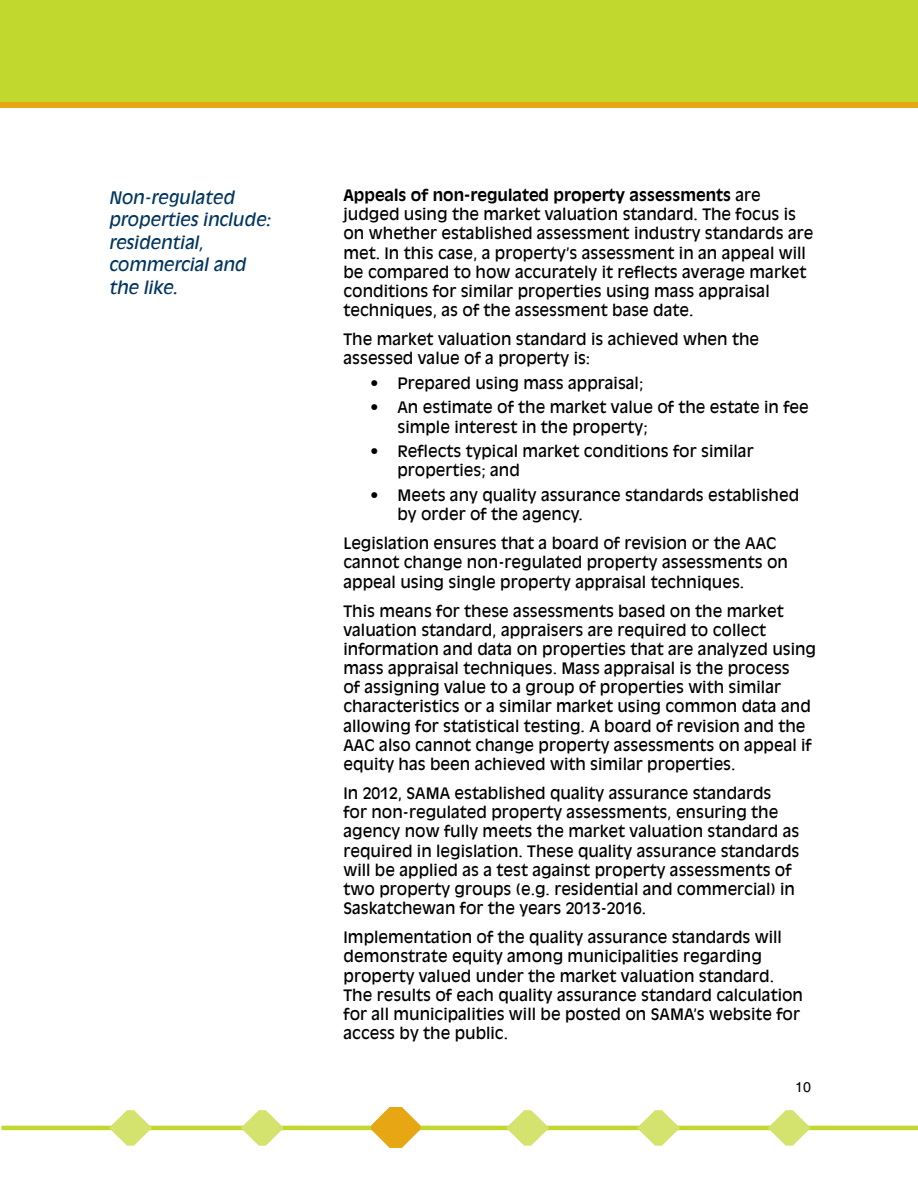
<style>
.page{position:relative;width:918px;height:1188px;background:#fff}
.page>*{position:absolute;margin:0;border:0;box-sizing:border-box;transform-origin:0 0}
.t1{font:italic 17.25px/22.5px "Antique Olive LT";color:#00355f}
.t2{font:15.75px/19px "Antique Olive LT";color:#000}
.t3{font:14.25px "Helvetica";color:#000}
.s1{font-weight:700}
</style>
<div class="page">
<div style="left:0;top:0;width:918px;height:108px;background:#c1d82f"></div>
<hr style="left:2px;top:1126px;width:916px;height:4px;background:#c1d82f">
<svg style="left:109px;top:1110px;width:43px;height:36px"></svg>
<svg style="left:506px;top:1110px;width:43px;height:36px"></svg>
<svg style="left:768px;top:1110px;width:43px;height:36px"></svg>
<svg style="left:637px;top:1110px;width:43px;height:36px"></svg>
<svg style="left:370px;top:1107px;width:51px;height:41px"></svg>
<svg style="left:241px;top:1110px;width:43px;height:36px"></svg>
<p class="t1" style="left:109px;top:186px;width:163px">Non-regulated properties include: residential, commercial and the like.</p>
<p class="t2" style="left:343px;top:186px;width:471px"><span class="s1">Appeals of non-regulated property assessments</span> are judged using the market valuation standard. The focus is on whether established assessment industry standards are met. In this case, a property’s assessment in an appeal will be compared to how accurately it reflects average market conditions for similar properties using mass appraisal techniques, as of the assessment base date.</p>
<p class="t2" style="left:343px;top:330px;width:417px">The market valuation standard is achieved when the assessed value of a property is:</p>
<p class="t2" style="left:370px;top:374px;width:274px">• Prepared using mass appraisal;</p>
<p class="t2" style="left:397px;top:398px;width:413px;text-indent:-27px">• An estimate of the market value of the estate in fee simple interest in the property;</p>
<p class="t2" style="left:397px;top:442px;width:358px;text-indent:-27px">• Reflects typical market conditions for similar properties; and</p>
<p class="t2" style="left:397px;top:486px;width:403px;text-indent:-27px">• Meets any quality assurance standards established by order of the agency.</p>
<p class="t2" style="left:343px;top:534px;width:446px">Legislation ensures that a board of revision or the AAC cannot change non-regulated property assessments on appeal using single property appraisal techniques.</p>
<p class="t2" style="left:343px;top:602px;width:474px">This means for these assessments based on the market valuation standard, appraisers are required to collect information and data on properties that are analyzed using mass appraisal techniques. Mass appraisal is the process<br>of assigning value to a group of properties with similar characteristics or a similar market using common data and allowing for statistical testing. A board of revision and the AAC also cannot change property assessments on appeal if equity has been achieved with similar properties.</p>
<p class="t2" style="left:343px;top:784px;width:458px">In 2012, SAMA established quality assurance standards<br>for non-regulated property assessments, ensuring the agency now fully meets the market valuation standard as required in legislation. These quality assurance standards will be applied as a test against property assessments of two property groups (e.g. residential and commercial) in Saskatchewan for the years 2013-2016.</p>
<p class="t2" style="left:344px;top:928px;width:461px">Implementation of the quality assurance standards will demonstrate equity among municipalities regarding property valued under the market valuation standard.<br>The results of each quality assurance standard calculation for all municipalities will be posted on SAMA’s website for access by the public.</p>
<p class="t3" style="left:795px;top:1079px;width:17px">10</p>
</div>
